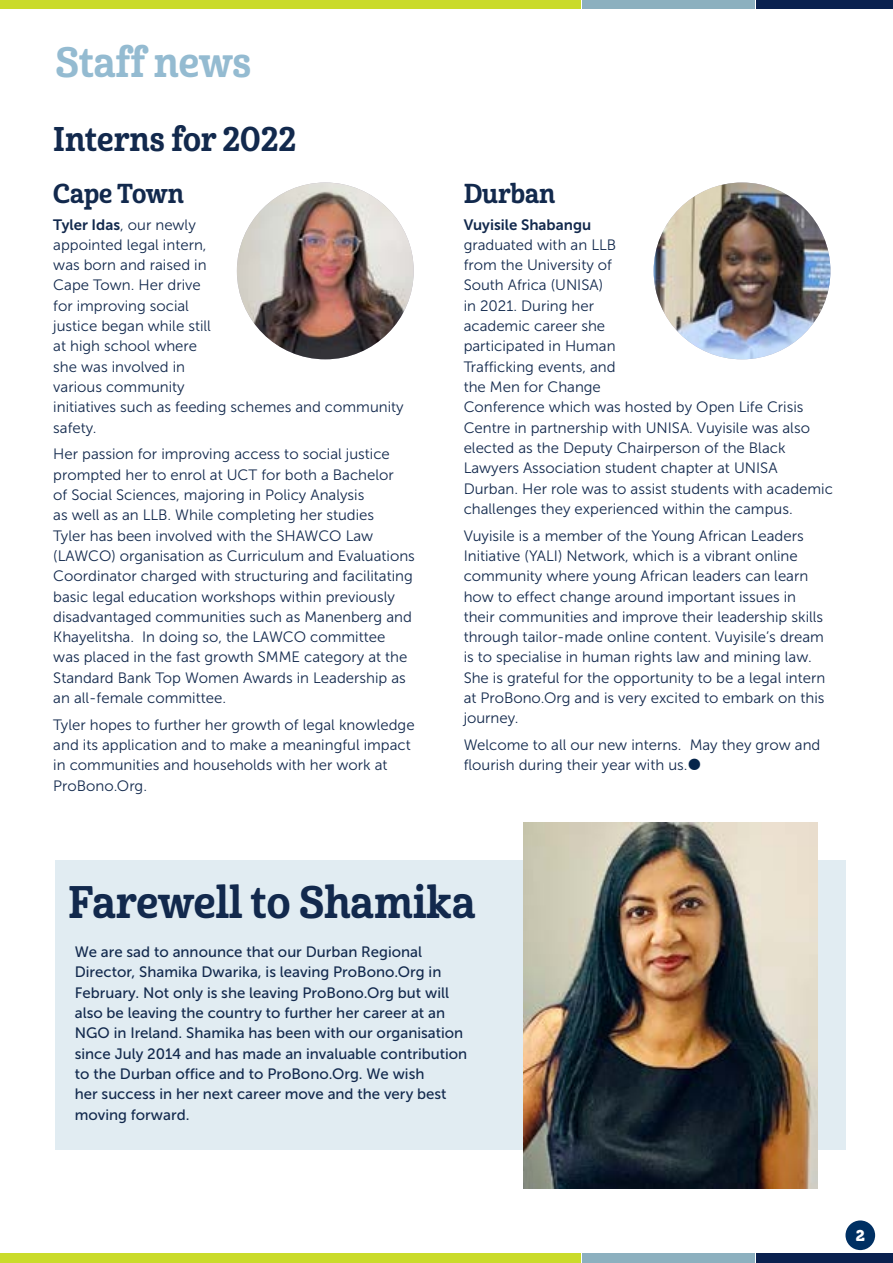
<style>
.page{position:relative;width:893px;height:1263px;background:#fff}
.page>*{position:absolute;margin:0;border:0;box-sizing:border-box;transform-origin:0 0}
.t1{font:44.25px "Cabrito Con Bol";color:#12294d}
.t2{font:41.25px "Cabrito Con Bol";color:#94bbd1}
.t3{font:33.3px "Cabrito Con Bol";color:#12294d}
.t4{font:26.55px "Cabrito Con Bol";color:#12294d}
.t5{font:15.45px "Museo 900";color:#fff}
.t6{font:15px/20.2px "Museo Sans 300";color:#12294d}
.t7{font:15px/20.2px "Museo Sans 500";color:#12294d}
.t8{font:15px "Museo Sans 700";color:#12294d}
.s1{font-family:"Museo Sans 300"}
</style>
<div class="page">
<div style="left:55px;top:861px;width:790px;height:289px;background:#e1ecf2"></div>
<div style="left:0;top:0;width:580px;height:8px;background:#cadb2a"></div>
<div style="left:757px;top:0;width:136px;height:8px;background:#0a214f"></div>
<div style="left:583px;top:0;width:172px;height:8px;background:#8cb0bf"></div>
<div style="left:0;top:1254px;width:580px;height:9px;background:#cadb2a"></div>
<div style="left:757px;top:1254px;width:136px;height:9px;background:#0a214f"></div>
<div style="left:583px;top:1254px;width:172px;height:9px;background:#8cb0bf"></div>
<div style="left:845px;top:1220px;width:30px;height:30px;background:#003063;border-radius:50%"></div>
<img style="left:237px;top:182px;width:177px;height:177px;border-radius:88px">
<img style="left:654px;top:182px;width:176px;height:177px;border-radius:88px">
<img style="left:523px;top:822px;width:295px;height:366px">
<h2 class="t2" style="left:55px;top:37px;width:198px">Staff news</h2>
<h3 class="t3" style="left:53px;top:118px;width:245px">Interns for 2022</h3>
<h3 class="t4" style="left:53px;top:177px;width:132px">Cape Town</h3>
<p class="t8" style="left:53px;top:216px;width:144px">Tyler Idas<span class="s1">, our newly</span></p>
<p class="t6" style="left:53px;top:235px;width:352px">appointed legal intern,<br>was born and raised in<br>Cape Town. Her drive<br>for improving social<br>justice began while still<br>at high school where<br>she was involved in<br>various community<br>initiatives such as feeding schemes and community safety.</p>
<p class="t6" style="left:53px;top:444px;width:363px">Her passion for improving access to social justice prompted her to enrol at UCT for both a Bachelor<br>of Social Sciences, majoring in Policy Analysis<br>as well as an LLB. While completing her studies<br>Tyler has been involved with the SHAWCO Law (LAWCO) organisation as Curriculum and Evaluations Coordinator charged with structuring and facilitating basic legal education workshops within previously disadvantaged communities such as Manenberg and Khayelitsha. In doing so, the LAWCO committee was placed in the fast growth SMME category at the Standard Bank Top Women Awards in Leadership as an all-female committee.</p>
<p class="t6" style="left:53px;top:714px;width:363px">Tyler hopes to further her growth of legal knowledge and its application and to make a meaningful impact in communities and households with her work at ProBono.Org.</p>
<h3 class="t4" style="left:464px;top:177px;width:93px">Durban</h3>
<p class="t8" style="left:464px;top:216px;width:129px">Vuyisile Shabangu</p>
<p class="t6" style="left:464px;top:235px;width:371px">graduated with an LLB<br>from the University of<br>South Africa (UNISA)<br>in 2021. During her<br>academic career she<br>participated in Human<br>Trafficking events, and<br>the Men for Change<br>Conference which was hosted by Open Life Crisis<br>Centre in partnership with UNISA. Vuyisile was also elected as the Deputy Chairperson of the Black<br>Lawyers Association student chapter at UNISA<br>Durban. Her role was to assist students with academic challenges they experienced within the campus.</p>
<p class="t6" style="left:464px;top:525px;width:363px">Vuyisile is a member of the Young African Leaders Initiative (YALI) Network, which is a vibrant online community where young African leaders can learn how to effect change around important issues in their communities and improve their leadership skills through tailor-made online content. Vuyisile’s dream is to specialise in human rights law and mining law.<br>She is grateful for the opportunity to be a legal intern at ProBono.Org and is very excited to embark on this journey.</p>
<p class="t6" style="left:464px;top:735px;width:358px">Welcome to all our new interns. May they grow and flourish during their year with us.</p>
<h1 class="t1" style="left:68px;top:874px;width:409px">Farewell to Shamika</h1>
<p class="t7" style="left:75px;top:942px;width:394px">We are sad to announce that our Durban Regional Director, Shamika Dwarika, is leaving ProBono.Org in February. Not only is she leaving ProBono.Org but will also be leaving the country to further her career at an NGO in Ireland. Shamika has been with our organisation since July 2014 and has made an invaluable contribution to the Durban office and to ProBono.Org. We wish<br>her success in her next career move and the very best moving forward.</p>
<p class="t5" style="left:856px;top:1226px;width:11px">2</p>
</div>
